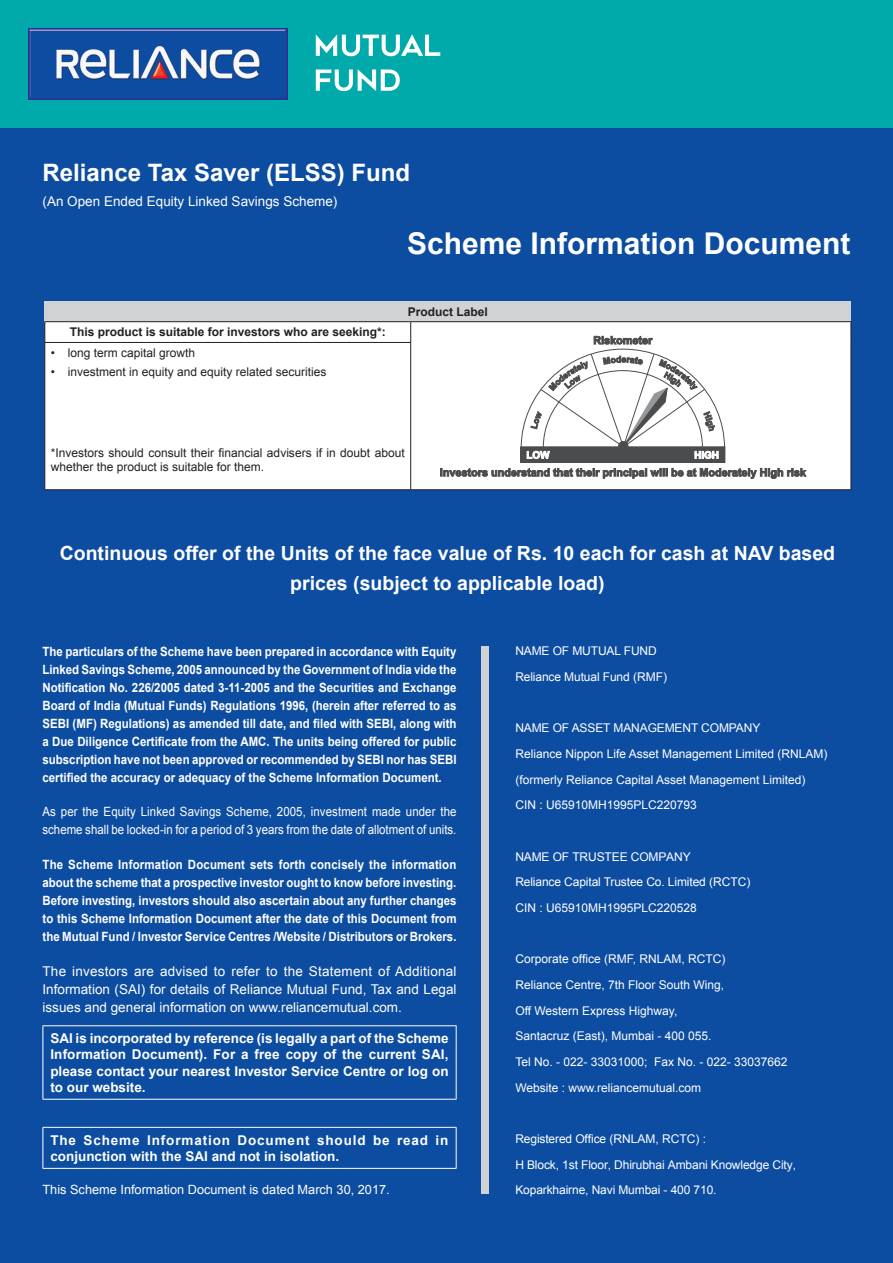
<style>
.page{position:relative;width:893px;height:1263px;background:#fff}
.page>*{position:absolute;margin:0;border:0;box-sizing:border-box;transform-origin:0 0}
.t1{font:700 30px "Arial";color:#fff}
.t2{font:700 24px "Arial";color:#fff}
.t3{font:700 19.5px/30px "Arial";color:#fff;text-align:center}
.t4{font:13.5px/18px "Arial";color:#fff;text-align:justify}
.t5{font:700 13.5px/16.2px "Arial";color:#fff;text-align:justify}
.t6{font:700 13.5px/16.2px "Arial";letter-spacing:.065em;color:#fff}
.t7{font:700 12.75px/18px "Arial";color:#fff;text-align:justify;scale:.9 1}
.t8{font:12.75px/18px "Arial";color:#fff;scale:.9 1}
.t9{font:12.75px "Arial";color:#fff}
.t10{font:12px/25.7px "Arial";color:#fff}
.t11{font:12px/14.4px "Arial";color:#231f20}
.t12{font:700 12px "Arial";color:#231f20}
</style>
<div class="page">
<div style="left:0;top:128px;width:893px;height:1135px;background:#0d4da1"></div>
<div style="left:0;top:0;width:893px;height:128px;background:#00a9aa"></div>
<img style="left:29px;top:28px;width:258px;height:71px">
<svg style="left:316px;top:35px;width:124px;height:21px"></svg>
<svg style="left:316px;top:69px;width:84px;height:22px"></svg>
<div style="left:481px;top:647px;width:8px;height:547px;background:#d1d2d4"></div>
<hr style="left:43px;top:1168px;width:414px;height:1px;background:#fff">
<hr style="left:43px;top:1025px;width:414px;height:1px;background:#fff">
<hr style="left:43px;top:1026px;width:1px;height:73px;background:#fff">
<hr style="left:456px;top:1026px;width:1px;height:73px;background:#fff">
<hr style="left:43px;top:1099px;width:414px;height:1px;background:#fff">
<hr style="left:43px;top:1127px;width:414px;height:1px;background:#fff">
<hr style="left:43px;top:1128px;width:1px;height:40px;background:#fff">
<hr style="left:456px;top:1128px;width:1px;height:40px;background:#fff">
<div style="left:45px;top:301px;width:806px;height:21px;background:#d1d2d4"></div>
<div style="left:45px;top:322px;width:806px;height:167px;background:#fff"></div>
<hr style="left:44px;top:321px;width:367px;height:1px;background:#231f20">
<svg style="left:44px;top:322px;width:1px;height:20px"></svg>
<hr style="left:411px;top:321px;width:440px;height:1px;background:#231f20">
<svg style="left:410px;top:322px;width:1px;height:20px"></svg>
<svg style="left:851px;top:322px;width:1px;height:20px"></svg>
<hr style="left:44px;top:342px;width:367px;height:1px;background:#231f20">
<hr style="left:44px;top:343px;width:1px;height:146px;background:#231f20">
<hr style="left:410px;top:343px;width:1px;height:146px;background:#231f20">
<hr style="left:851px;top:342px;width:1px;height:147px;background:#231f20">
<hr style="left:44px;top:489px;width:367px;height:1px;background:#231f20">
<hr style="left:411px;top:489px;width:440px;height:1px;background:#231f20">
<svg style="left:441px;top:336px;width:366px;height:143px;background:#e3e3e3"></svg>
<h2 class="t2" style="left:43px;top:157px;width:369px">Reliance Tax Saver (ELSS) Fund</h2>
<p class="t4" style="left:43px;top:192px;width:296px">(an open Ended equity linked savings Scheme)</p>
<h1 class="t1" style="left:407px;top:224px;width:445px">Scheme Information Document</h1>
<p class="t12" style="left:70px;top:324px;width:318px">This product is suitable for investors who are seeking*:</p>
<p class="t11" style="left:51px;top:346px;width:146px">• long term capital growth</p>
<p class="t11" style="left:51px;top:365px;width:277px">• investment in equity and equity related securities</p>
<p class="t12" style="left:408px;top:304px;width:82px">Product Label</p>
<p class="t11" style="left:51px;top:445px;width:355px">*Investors should consult their financial advisers if in doubt about whether the product is suitable for them.</p>
<h3 class="t3" style="left:60px;top:538px;width:777px">Continuous offer of the Units of the face value of Rs. 10 each for cash at NAV based prices (subject to applicable load)</h3>
<p class="t7" style="left:43px;top:643px;width:462px">The particulars of the Scheme have been prepared in accordance with Equity Linked Savings Scheme, 2005 announced by the Government of India vide the Notification No. 226/2005 dated 3-11-2005 and the Securities and Exchange Board of India (Mutual Funds) Regulations 1996, (herein after referred to as SEBI (MF) Regulations) as amended till date, and filed with SEBI, along with a Due Diligence Certificate from the AMC. The units being offered for public subscription have not been approved or recommended by SEBI nor has SEBI certified the accuracy or adequacy of the Scheme Information Document.</p>
<p class="t8" style="left:43px;top:803px;width:462px">As per the Equity Linked Savings Scheme, 2005, investment made under the scheme shall be locked-in for a period of 3 years from the date of allotment of units.</p>
<p class="t7" style="left:43px;top:856px;width:461px">The Scheme Information Document sets forth concisely the information about the scheme that a prospective investor ought to know before investing.<br>Before investing, investors should also ascertain about any further changes to this Scheme Information Document after the date of this Document from the Mutual Fund / Investor Service Centres /Website / Distributors or Brokers.</p>
<p class="t4" style="left:43px;top:962px;width:415px">The investors are advised to refer to the Statement of Additional Information (SAI) for details of Reliance Mutual Fund, Tax and Legal issues and general information on www.reliancemutual.com.</p>
<p class="t5" style="left:50px;top:1031px;width:400px">SAI is incorporated by reference (is legally a part of the Scheme Information Document). For a free copy of the current SAI, please contact your nearest Investor Service Centre or log on to our website.</p>
<p class="t6" style="left:50px;top:1132px;width:400px">The Scheme Information Document should be read in conjunction with the SAI and not in isolation.</p>
<p class="t9" style="left:43px;top:1181px;width:349px">This Scheme Information Document is dated March 30, 2017.</p>
<p class="t10" style="left:515px;top:638px;width:153px">NAME OF MUTUAL FUND<br>Reliance Mutual Fund (RMF)</p>
<p class="t10" style="left:515px;top:715px;width:314px;text-indent:80px">ET MANAGEMENT COMPANY<br>Reliance Nippon Life Asset Management Limited (RNLAM) (formerly Reliance Capital Asset Management Limited)<br>CIN : U65910MH1995PLC220793</p>
<p class="t10" style="left:515px;top:715px;width:66px">NAME OF ASS</p>
<p class="t10" style="left:515px;top:844px;width:237px">NAME OF TRUSTEE COMPANY<br>Reliance Capital Trustee Co. Limited (RCTC)<br>CIN : U65910MH1995PLC220528</p>
<p class="t10" style="left:515px;top:946px;width:274px">Corporate office (RMF, RNLAM, RCTC)<br>Reliance Centre, 7th Floor South Wing,<br>Off Western Express Highway,<br>Santacruz (East), Mumbai - 400 055.<br>Tel No. - 022- 33031000; Fax No. - 022- 33037662<br>Website : www.reliancemutual.com</p>
<p class="t10" style="left:515px;top:1126px;width:282px">Registered Office (RNLAM, RCTC) :<br>H Block, 1st Floor, Dhirubhai Ambani Knowledge City,<br>Koparkhairne, Navi Mumbai - 400 710.</p>
</div>
